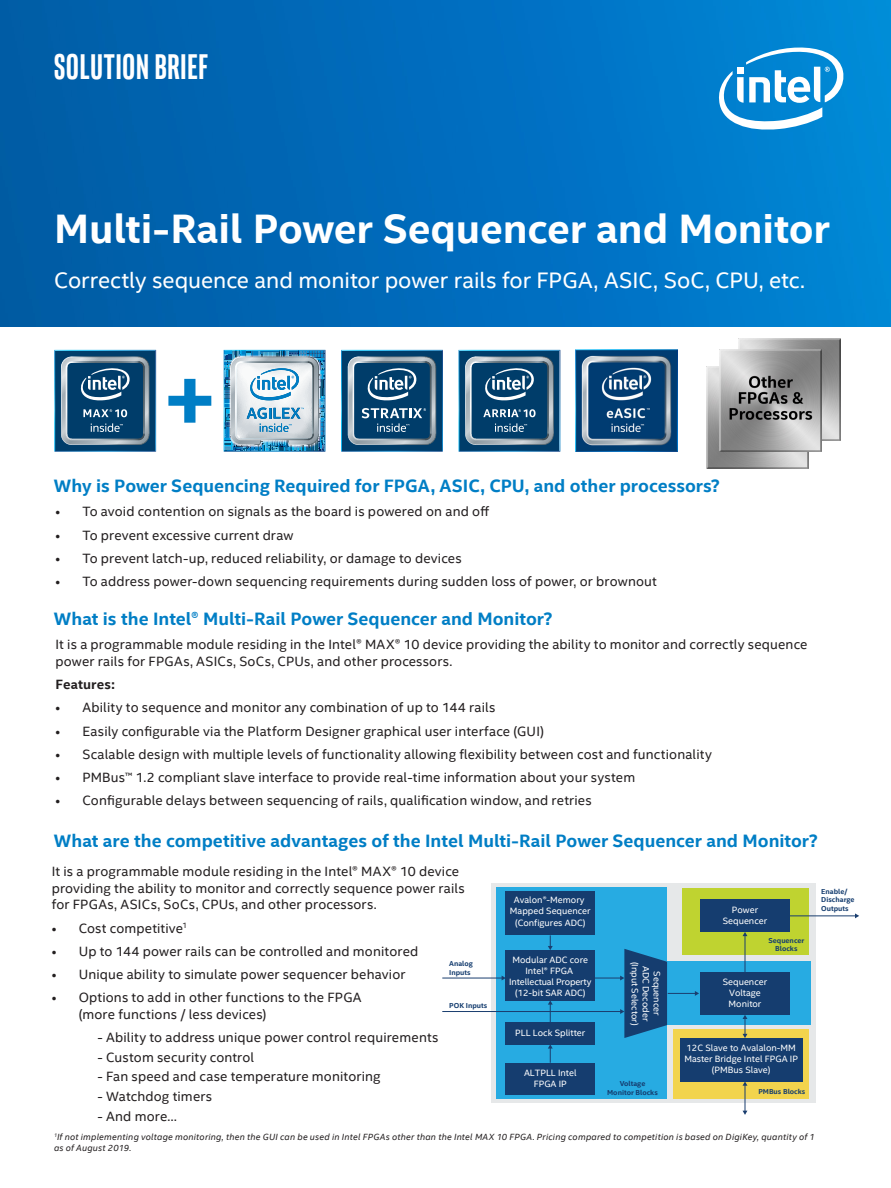
<style>
.page{position:relative;width:891px;height:1188px;background:#fff}
.page>*{position:absolute;margin:0;border:0;box-sizing:border-box;transform-origin:0 0}
.Main_Title{font:700 41.25px "Intel Clear";letter-spacing:-.005em;color:#fff}
.t1{font:700 36px "Intel Clear Pro";letter-spacing:.025em;color:#fff}
.Main_Title-2{font:22.5px "Intel Clear";color:#fff}
._5_Header_1{font:700 18px "Intel Clear";color:#007ec5}
.MainCopy___Caption{font:13.5px/16.5px "Intel Clear";letter-spacing:.01em;color:#231f20}
.MainCopy___Caption-2{font:700 13.5px "Intel Clear";letter-spacing:.015em;color:#231f20}
.t2{font:9.15px/10.9px "Intel Clear";color:#fff;text-align:center}
.MainCopy___Caption-3{font:italic 9px/10.8px "Intel Clear";letter-spacing:.025em;color:#231f20}
.t3{font:700 7.2px/8.7px "Intel Clear";color:#153d6f;text-align:center}
</style>
<div class="page">
<img style="left:0;top:0;width:891px;height:326px">
<img style="left:706px;top:366px;width:102px;height:102px">
<img style="left:739px;top:339px;width:102px;height:102px">
<svg style="left:54px;top:350px;width:102px;height:102px;background:#346487"></svg>
<img style="left:224px;top:350px;width:102px;height:102px">
<svg style="left:341px;top:350px;width:102px;height:102px;background:#376789"></svg>
<svg style="left:459px;top:350px;width:101px;height:102px;background:#356587"></svg>
<img style="left:576px;top:350px;width:102px;height:102px">
<img style="left:719px;top:350px;width:102px;height:102px">
<svg style="left:168px;top:379px;width:43px;height:44px"></svg>
<div style="left:492px;top:883px;width:324px;height:220px;background:#e6e8e9"></div>
<div style="left:497px;top:888px;width:170px;height:211px;background:#27abe2"></div>
<div style="left:667px;top:962px;width:143px;height:63px;background:#27abe2"></div>
<div style="left:682px;top:888px;width:126px;height:67px;background:#bfd330"></div>
<div style="left:673px;top:1029px;width:135px;height:70px;background:#f2d44d"></div>
<hr style="left:442px;top:978px;width:60px;height:1px;background:#1a3e6f">
<svg style="left:502px;top:976px;width:4px;height:4px"></svg>
<hr style="left:442px;top:1011px;width:179px;height:1px;background:#1a3e6f">
<div style="left:506px;top:950px;width:89px;height:50px;background:#153d6f"></div>
<div style="left:506px;top:1063px;width:89px;height:32px;background:#153d6f"></div>
<div style="left:506px;top:1022px;width:89px;height:22px;background:#153d6f"></div>
<div style="left:506px;top:891px;width:89px;height:44px;background:#153d6f"></div>
<svg style="left:548px;top:935px;width:5px;height:15px"></svg>
<svg style="left:548px;top:1000px;width:5px;height:22px"></svg>
<svg style="left:548px;top:1044px;width:5px;height:19px"></svg>
<div style="left:700px;top:972px;width:90px;height:43px;background:#153d6f"></div>
<div style="left:680px;top:1038px;width:123px;height:43px;background:#153d6f"></div>
<div style="left:700px;top:900px;width:90px;height:32px;background:#153d6f"></div>
<svg style="left:595px;top:949px;width:104px;height:89px"></svg>
<hr style="left:745px;top:935px;width:1px;height:38px;background:#1a3e6f">
<svg style="left:743px;top:1015px;width:4px;height:23px"></svg>
<svg style="left:743px;top:1081px;width:4px;height:34px"></svg>
<hr style="left:790px;top:916px;width:66px;height:1px;background:#1a3e6f">
<svg style="left:855px;top:913px;width:4px;height:5px"></svg>
<svg style="left:717px;top:41px;width:129px;height:91px"></svg>
<h2 class="t1" style="left:54px;top:44px;width:155px">SOLUTION BRIEF</h2>
<p class="Main_Title" style="left:54px;top:201px;width:777px">Multi-Rail Power Sequencer and Monitor</p>
<p class="Main_Title-2" style="left:54px;top:265px;width:752px">Correctly sequence and monitor power rails for FPGA, ASIC, SoC, CPU, etc.</p>
<p class="_5_Header_1" style="left:54px;top:473px;width:668px">Why is Power Sequencing Required for FPGA, ASIC, CPU, and other processors?</p>
<p class="MainCopy___Caption" style="left:56px;top:503px;width:435px">• To avoid contention on signals as the board is powered on and off</p>
<p class="MainCopy___Caption" style="left:56px;top:526px;width:239px">• To prevent excessive current draw</p>
<p class="MainCopy___Caption" style="left:56px;top:550px;width:408px">• To prevent latch-up, reduced reliability, or damage to devices</p>
<p class="MainCopy___Caption" style="left:56px;top:573px;width:603px">• To address power-down sequencing requirements during sudden loss of power, or brownout</p>
<p class="_5_Header_1" style="left:54px;top:606px;width:500px">What is the Intel® Multi-Rail Power Sequencer and Monitor?</p>
<p class="MainCopy___Caption" style="left:56px;top:636px;width:753px">It is a programmable module residing in the Intel® MAX® 10 device providing the ability to monitor and correctly sequence power rails for FPGAs, ASICs, SoCs, CPUs, and other processors.</p>
<p class="MainCopy___Caption-2" style="left:56px;top:675px;width:61px">Features:</p>
<p class="MainCopy___Caption" style="left:56px;top:699px;width:442px">• Ability to sequence and monitor any combination of up to 144 rails</p>
<p class="MainCopy___Caption" style="left:56px;top:722px;width:490px">• Easily configurable via the Platform Designer graphical user interface (GUI)</p>
<p class="MainCopy___Caption" style="left:56px;top:745px;width:658px">• Scalable design with multiple levels of functionality allowing flexibility between cost and functionality</p>
<p class="MainCopy___Caption" style="left:56px;top:769px;width:581px">• PMBus™ 1.2 compliant slave interface to provide real-time information about your system</p>
<p class="MainCopy___Caption" style="left:56px;top:792px;width:538px">• Configurable delays between sequencing of rails, qualification window, and retries</p>
<p class="_5_Header_1" style="left:54px;top:829px;width:765px">What are the competitive advantages of the Intel Multi-Rail Power Sequencer and Monitor?</p>
<p class="MainCopy___Caption" style="left:52px;top:863px;width:415px">It is a programmable module residing in the Intel® MAX® 10 device providing the ability to monitor and correctly sequence power rails for FPGAs, ASICs, SoCs, CPUs, and other processors.</p>
<p class="MainCopy___Caption" style="left:52px;top:919px;width:137px">• Cost competitive<sup>1</sup></p>
<p class="MainCopy___Caption" style="left:52px;top:942px;width:368px">• Up to 144 power rails can be controlled and monitored</p>
<p class="MainCopy___Caption" style="left:52px;top:966px;width:355px">• Unique ability to simulate power sequencer behavior</p>
<p class="MainCopy___Caption" style="left:79px;top:989px;width:285px;text-indent:-27px">• Options to add in other functions to the FPGA (more functions / less devices)</p>
<p class="MainCopy___Caption" style="left:97px;top:1029px;width:342px">- Ability to address unique power control requirements</p>
<p class="MainCopy___Caption" style="left:97px;top:1048px;width:158px">- Custom security control</p>
<p class="MainCopy___Caption" style="left:97px;top:1068px;width:285px">- Fan speed and case temperature monitoring</p>
<p class="MainCopy___Caption" style="left:97px;top:1088px;width:116px">- Watchdog timers</p>
<p class="MainCopy___Caption" style="left:97px;top:1108px;width:81px">- And more…</p>
<p class="t3" style="left:449px;top:959px;width:25px;text-align:left">Analog<br>Inputs</p>
<p class="t3" style="left:449px;top:1001px;width:40px">POK Inputs</p>
<p class="t2" style="left:510px;top:895px;width:82px">Avalon®-Memory<br>Mapped Sequencer (Configures ADC)</p>
<p class="t2" style="left:509px;top:954px;width:84px">Modular ADC core<br>Intel® FPGA<br>Intellectual Property (12-bit SAR ADC)</p>
<p class="t2" style="left:515px;top:1027px;width:71px">PLL Lock Splitter</p>
<p class="t2" style="left:524px;top:1067px;width:54px">ALTPLL Intel<br>FPGA IP</p>
<p class="t2" style="left:663px;top:962px;width:65px;rotate:90deg">Sequencer<br>ADC Decoder (Input Selector)</p>
<p class="t3" style="left:607px;top:1079px;width:52px">Voltage<br>Monitor Blocks</p>
<p class="t2" style="left:723px;top:904px;width:46px">Power<br>Sequencer</p>
<p class="t3" style="left:768px;top:935px;width:37px">Sequencer<br>Blocks</p>
<p class="t2" style="left:723px;top:976px;width:46px">Sequencer<br>Voltage<br>Monitor</p>
<p class="t2" style="left:684px;top:1042px;width:115px">12C Slave to Avalalon-MM<br>Master Bridge Intel FPGA IP (PMBus Slave)</p>
<p class="t3" style="left:758px;top:1087px;width:49px">PMBus Blocks</p>
<p class="t3" style="left:821px;top:887px;width:35px;text-align:left">Enable/<br>Discharge<br>Outputs</p>
<p class="MainCopy___Caption-3" style="left:54px;top:1131px;width:762px"><sup>1</sup>If not implementing voltage monitoring, then the GUI can be used in Intel FPGAs other than the Intel MAX 10 FPGA. Pricing compared to competition is based on DigiKey, quantity of 1 as of August 2019.</p>
</div>
